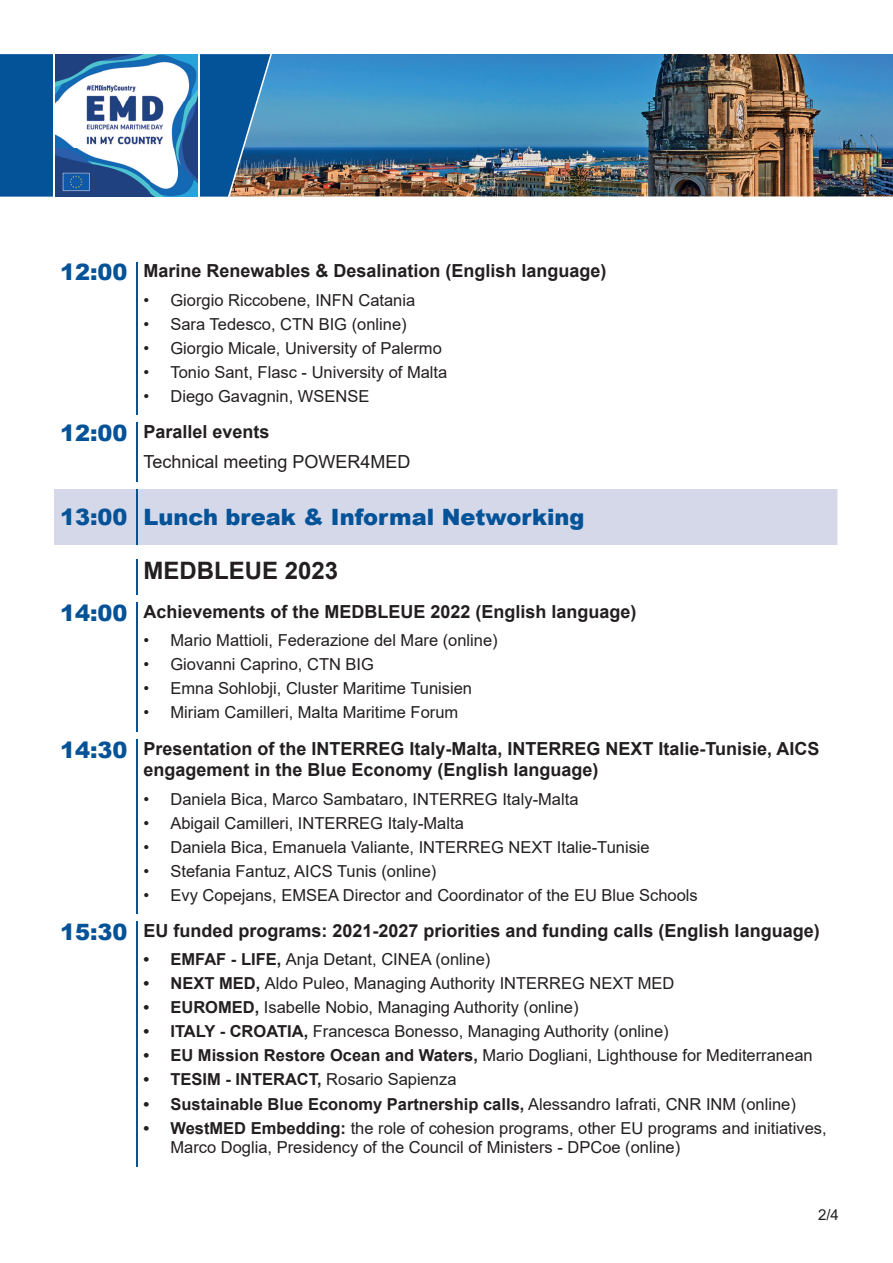
<style>
.page{position:relative;width:893px;height:1263px;background:#fff}
.page>*{position:absolute;margin:0;border:0;box-sizing:border-box;transform-origin:0 0}
.t1{font:700 24px "Arial";color:#231f20}
.t2{font:900 22.5px "Arial";color:#045297}
.t3{font:700 18px/21.6px "Arial";color:#231f20}
.t4{font:18px/30.2px "Arial";color:#231f20}
.t5{font:16.5px/19.8px "Arial";color:#231f20}
.t6{font:700 16.5px "Arial";color:#231f20}
.t7{font:15px "Arial";color:#231f20}
.s1{font-weight:900;font-size:22.5px;color:#045297}
.s2{font-weight:700}
.s3{font-weight:400}
</style>
<div class="page">
<img style="left:272px;top:54px;width:621px;height:142px">
<svg style="left:0;top:54px;width:272px;height:143px;background:#175b97"></svg>
<div style="left:53px;top:48px;width:146px;height:153px;background:#fff"></div>
<img style="left:55px;top:54px;width:143px;height:142px">
<div style="left:54px;top:489px;width:783px;height:56px;background:#d4d8e9"></div>
<hr style="left:137px;top:261px;width:1px;height:155px;background:#045297">
<hr style="left:137px;top:422px;width:1px;height:60px;background:#045297">
<hr style="left:137px;top:488px;width:1px;height:57px;background:#045297">
<hr style="left:137px;top:558px;width:1px;height:38px;background:#045297">
<hr style="left:137px;top:602px;width:1px;height:130px;background:#045297">
<hr style="left:137px;top:738px;width:1px;height:177px;background:#045297">
<hr style="left:137px;top:921px;width:1px;height:246px;background:#045297">
<p class="t3" style="left:60px;top:260px;width:548px"><span class="s1">12:00</span> Marine Renewables &amp; Desalination (English language)</p>
<p class="t5" style="left:143px;top:290px;width:273px">• Giorgio Riccobene, INFN Catania</p>
<p class="t5" style="left:143px;top:314px;width:265px">• Sara Tedesco, CTN BIG (online)</p>
<p class="t5" style="left:143px;top:338px;width:300px">• Giorgio Micale, University of Palermo</p>
<p class="t5" style="left:143px;top:362px;width:305px">• Tonio Sant, Flasc - University of Malta</p>
<p class="t5" style="left:143px;top:386px;width:227px">• Diego Gavagnin, WSENSE</p>
<p class="t4" style="left:143px;top:416px;width:269px;text-indent:-83px"><span class="s1">12:00</span> <span class="s2">Parallel events<br></span>Technical meeting POWER4MED</p>
<h2 class="t2" style="left:60px;top:500px;width:526px">13:00 Lunch break &amp; Informal Networking</h2>
<h1 class="t1" style="left:143px;top:553px;width:196px">MEDBLEUE 2023</h1>
<p class="t3" style="left:60px;top:601px;width:578px"><span class="s1">14:00</span> Achievements of the MEDBLEUE 2022 (English language)</p>
<p class="t5" style="left:143px;top:630px;width:356px">• Mario Mattioli, Federazione del Mare (online)</p>
<p class="t5" style="left:143px;top:654px;width:232px">• Giovanni Caprino, CTN BIG</p>
<p class="t5" style="left:143px;top:679px;width:330px">• Emna Sohlobji, Cluster Maritime Tunisien</p>
<p class="t5" style="left:143px;top:703px;width:316px">• Miriam Camilleri, Malta Maritime Forum</p>
<p class="t3" style="left:143px;top:738px;width:678px;text-indent:-83px"><span class="s1">14:30</span> Presentation of the INTERREG Italy-Malta, INTERREG NEXT Italie-Tunisie, AICS engagement in the Blue Economy (English language)</p>
<p class="t5" style="left:143px;top:789px;width:437px">• Daniela Bica, Marco Sambataro, INTERREG Italy-Malta</p>
<p class="t5" style="left:143px;top:813px;width:322px">• Abigail Camilleri, INTERREG Italy-Malta</p>
<p class="t5" style="left:143px;top:837px;width:508px">• Daniela Bica, Emanuela Valiante, INTERREG NEXT Italie-Tunisie</p>
<p class="t5" style="left:143px;top:861px;width:294px">• Stefania Fantuz, AICS Tunis (online)</p>
<p class="t5" style="left:143px;top:885px;width:556px">• Evy Copejans, EMSEA Director and Coordinator of the EU Blue Schools</p>
<p class="t3" style="left:60px;top:920px;width:761px"><span class="s1">15:30</span> EU funded programs: 2021-2027 priorities and funding calls (English language)</p>
<p class="t5" style="left:143px;top:949px;width:348px"><span class="s2">• EMFAF - LIFE,</span> Anja Detant, CINEA (online)</p>
<p class="t5" style="left:143px;top:973px;width:533px"><span class="s2">• NEXT MED,</span> Aldo Puleo, Managing Authority INTERREG NEXT MED</p>
<p class="t5" style="left:143px;top:997px;width:437px"><span class="s2">• EUROMED,</span> Isabelle Nobio, Managing Authority (online)</p>
<p class="t5" style="left:143px;top:1021px;width:527px"><span class="s2">• ITALY - CROATIA,</span> Francesca Bonesso, Managing Authority (online)</p>
<p class="t5" style="left:143px;top:1045px;width:671px"><span class="s2">• EU Mission Restore Ocean and Waters,</span> Mario Dogliani, Lighthouse for Mediterranean</p>
<p class="t6" style="left:143px;top:1068px;width:315px">• TESIM - INTERACT, <span class="s3">Rosario Sapienza</span></p>
<p class="t6" style="left:143px;top:1092px;width:654px">• Sustainable Blue Economy Partnership calls, <span class="s3">Alessandro Iafrati, CNR INM (online)</span></p>
<p class="t5" style="left:170px;top:1118px;width:658px;text-indent:-27px"><span class="s2">• WestMED Embedding:</span> the role of cohesion programs, other EU programs and initiatives,<br>Marco Doglia, Presidency of the Council of Ministers - DPCoe (online)</p>
<p class="t7" style="left:818px;top:1204px;width:22px">2/4</p>
</div>
